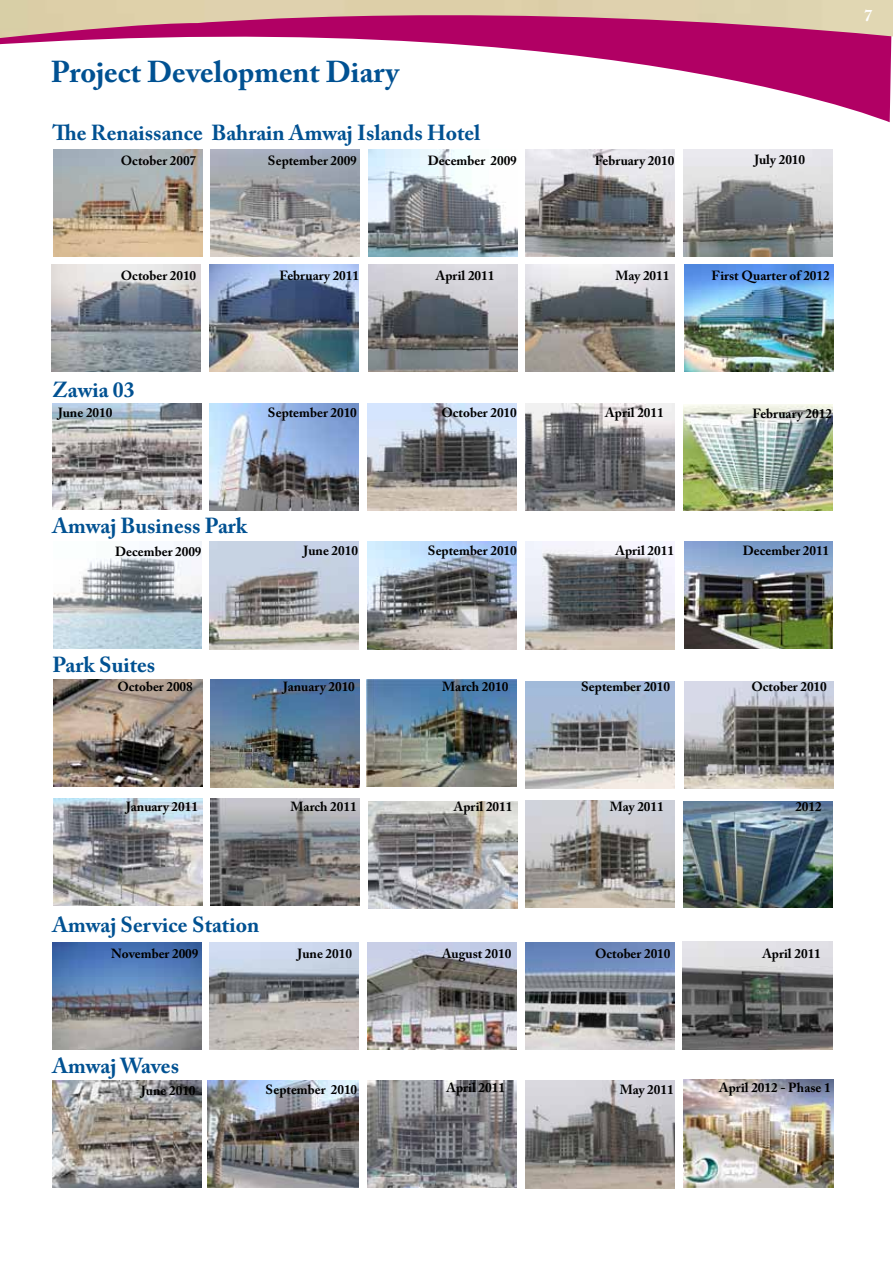
<style>
.page{position:relative;width:893px;height:1263px;background:#fff}
.page>*{position:absolute;margin:0;border:0;box-sizing:border-box;transform-origin:0 0}
.t1{font:700 30px "Adobe Caslon Pro";color:#005192}
.t2{font:700 21.6px "Adobe Caslon Pro";color:#005192}
.t3{font:700 16.5px "Adobe Caslon Pro";color:#fff}
.t4{font:700 13.2px "Adobe Caslon Pro";color:#000}
</style>
<div class="page">
<img style="left:52px;top:265px;width:149px;height:107px">
<svg style="left:0;top:38px;width:891px;height:84px"></svg>
<img style="left:0;top:0;width:893px;height:38px">
<img style="left:53px;top:149px;width:149px;height:107px">
<img style="left:210px;top:149px;width:150px;height:107px">
<img style="left:368px;top:149px;width:149px;height:107px">
<img style="left:683px;top:149px;width:150px;height:107px">
<img style="left:210px;top:265px;width:149px;height:107px">
<img style="left:368px;top:265px;width:149px;height:107px">
<img style="left:684px;top:265px;width:149px;height:107px">
<img style="left:53px;top:404px;width:149px;height:106px">
<img style="left:210px;top:404px;width:149px;height:107px">
<img style="left:368px;top:404px;width:149px;height:107px">
<img style="left:526px;top:404px;width:149px;height:107px">
<img style="left:683px;top:404px;width:150px;height:106px">
<img style="left:53px;top:542px;width:149px;height:106px">
<img style="left:210px;top:542px;width:149px;height:107px">
<img style="left:368px;top:542px;width:149px;height:107px">
<img style="left:526px;top:542px;width:149px;height:107px">
<img style="left:684px;top:542px;width:149px;height:106px">
<img style="left:53px;top:680px;width:149px;height:106px">
<img style="left:210px;top:680px;width:150px;height:107px">
<img style="left:526px;top:681px;width:149px;height:107px">
<img style="left:53px;top:798px;width:149px;height:107px">
<img style="left:210px;top:798px;width:150px;height:107px">
<img style="left:368px;top:801px;width:149px;height:107px">
<img style="left:683px;top:801px;width:150px;height:106px">
<img style="left:52px;top:943px;width:150px;height:106px">
<img style="left:210px;top:943px;width:149px;height:107px">
<img style="left:368px;top:943px;width:149px;height:107px">
<img style="left:526px;top:943px;width:149px;height:107px">
<img style="left:683px;top:942px;width:149px;height:107px">
<img style="left:683px;top:1080px;width:151px;height:108px">
<img style="left:52px;top:1080px;width:150px;height:107px">
<img style="left:207px;top:1080px;width:152px;height:107px">
<img style="left:368px;top:1080px;width:149px;height:108px">
<img style="left:526px;top:1081px;width:149px;height:107px">
<img style="left:526px;top:149px;width:149px;height:107px">
<img style="left:526px;top:265px;width:149px;height:107px">
<img style="left:526px;top:801px;width:149px;height:107px">
<img style="left:684px;top:681px;width:149px;height:107px">
<img style="left:366px;top:680px;width:151px;height:106px">
<h1 class="t1" style="left:51px;top:54px;width:350px">Project Development Diary</h1>
<h2 class="t2" style="left:53px;top:120px;width:430px">The Renaissance Bahrain Amwaj Islands Hotel</h2>
<p class="t4" style="left:121px;top:153px;width:77px">October 2007</p>
<p class="t4" style="left:268px;top:153px;width:90px">September 2009</p>
<p class="t4" style="left:428px;top:153px;width:91px">December 2009</p>
<p class="t4" style="left:754px;top:151px;width:52px">July 2010</p>
<p class="t4" style="left:595px;top:153px;width:81px">February 2010</p>
<p class="t3" style="left:864px;top:5px;width:10px">7</p>
<p class="t4" style="left:121px;top:268px;width:77px">October 2010</p>
<p class="t4" style="left:280px;top:268px;width:81px">February 2011</p>
<p class="t4" style="left:436px;top:268px;width:60px">April 2011</p>
<p class="t4" style="left:712px;top:268px;width:120px">First Quarter of 2012</p>
<p class="t4" style="left:615px;top:268px;width:55px">May 2011</p>
<h2 class="t2" style="left:53px;top:377px;width:84px">Zawia 03</h2>
<p class="t4" style="left:58px;top:404px;width:56px">June 2010</p>
<p class="t4" style="left:268px;top:404px;width:90px">September 2010</p>
<p class="t4" style="left:441px;top:404px;width:77px">October 2010</p>
<p class="t4" style="left:605px;top:404px;width:60px">April 2011</p>
<p class="t4" style="left:753px;top:406px;width:81px">February 2012</p>
<h2 class="t2" style="left:53px;top:513px;width:196px">Amwaj Business Park</h2>
<p class="t4" style="left:115px;top:544px;width:88px">December 2009</p>
<p class="t4" style="left:304px;top:543px;width:56px">June 2010</p>
<p class="t4" style="left:428px;top:543px;width:90px">September 2010</p>
<p class="t4" style="left:615px;top:543px;width:60px">April 2011</p>
<p class="t4" style="left:743px;top:543px;width:88px">December 2011</p>
<h2 class="t2" style="left:52px;top:651px;width:104px">Park Suites</h2>
<p class="t4" style="left:117px;top:679px;width:77px">October 2008</p>
<p class="t4" style="left:283px;top:679px;width:73px">January 2010</p>
<p class="t4" style="left:581px;top:679px;width:90px">September 2010</p>
<p class="t4" style="left:442px;top:679px;width:68px">March 2010</p>
<p class="t4" style="left:751px;top:679px;width:77px">October 2010</p>
<p class="t4" style="left:126px;top:799px;width:73px">January 2011</p>
<p class="t4" style="left:291px;top:799px;width:68px">March 2011</p>
<p class="t4" style="left:454px;top:799px;width:60px">April 2011</p>
<p class="t4" style="left:795px;top:799px;width:28px">2012</p>
<p class="t4" style="left:610px;top:799px;width:55px">May 2011</p>
<h2 class="t2" style="left:52px;top:912px;width:208px">Amwaj Service Station</h2>
<p class="t4" style="left:111px;top:945px;width:89px">November 2009</p>
<p class="t4" style="left:298px;top:945px;width:56px">June 2010</p>
<p class="t4" style="left:442px;top:945px;width:71px">August 2010</p>
<p class="t4" style="left:595px;top:945px;width:77px">October 2010</p>
<p class="t4" style="left:762px;top:945px;width:60px">April 2011</p>
<h2 class="t2" style="left:52px;top:1053px;width:128px">Amwaj Waves</h2>
<p class="t4" style="left:141px;top:1082px;width:56px">June 2010</p>
<p class="t4" style="left:266px;top:1082px;width:93px">September 2010</p>
<p class="t4" style="left:446px;top:1080px;width:60px">April 2011</p>
<p class="t4" style="left:620px;top:1082px;width:55px">May 2011</p>
<p class="t4" style="left:719px;top:1080px;width:113px">April 2012 - Phase 1</p>
</div>
